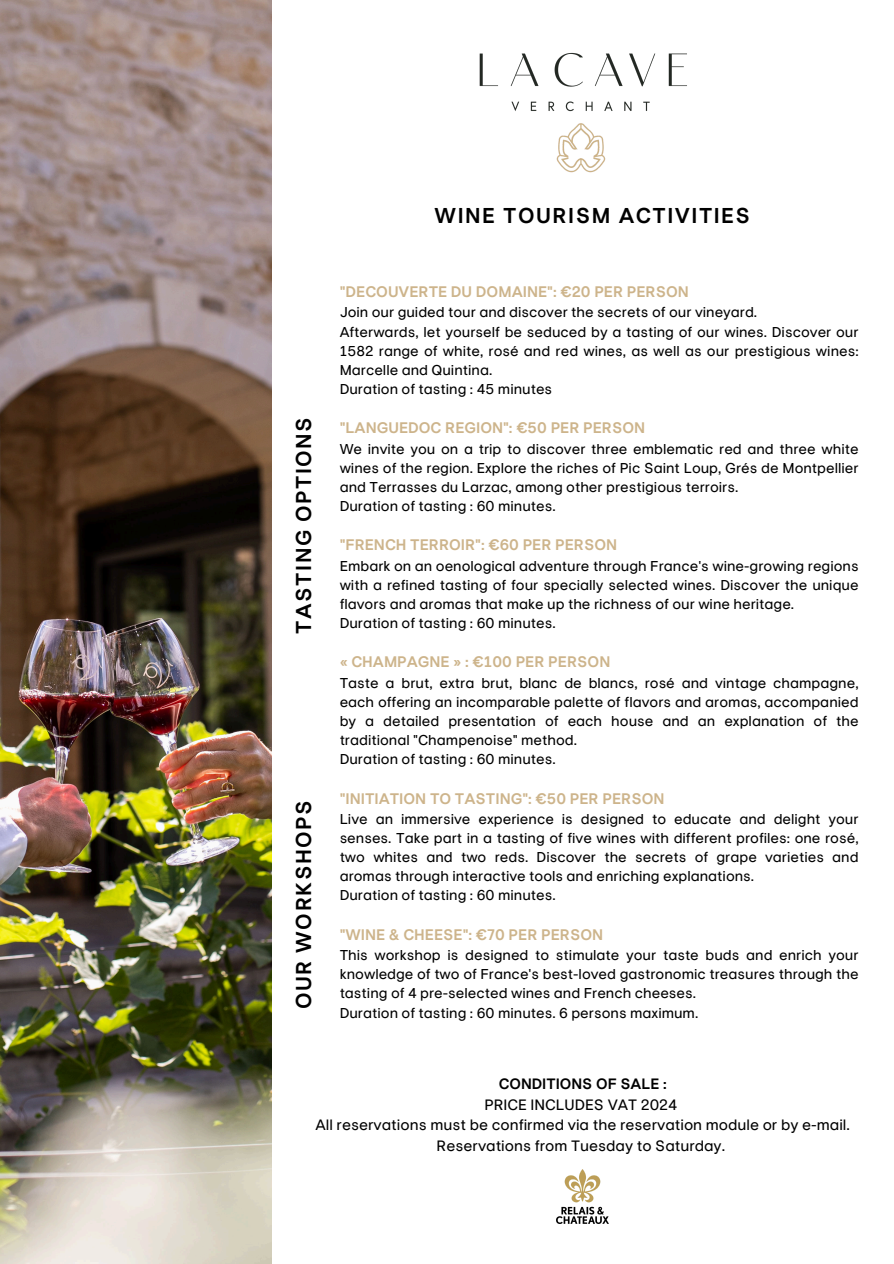
<style>
.page{position:relative;width:894px;height:1264px;background:#fff}
.page>*{position:absolute;margin:0;border:0;box-sizing:border-box;transform-origin:0 0}
.t1{font:700 21.45px "Europa Nuova";letter-spacing:.07em;color:#000}
.t2{font:700 15.3px "Europa Nuova";color:#cdb48b}
.t3{font:15px/20.2px "Europa Nuova";color:#000;text-align:center}
.t4{font:700 15px "Europa Nuova";color:#000}
.t5{font:14.25px/19.2px "Europa Nuova";color:#000}
</style>
<div class="page">
<img style="left:479px;top:52px;width:208px;height:121px">
<img style="left:0;top:0;width:272px;height:1263px">
<img style="left:556px;top:1169px;width:52px;height:54px">
<h1 class="t1" style="left:290px;top:633px;width:218px;rotate:-90deg">TASTING OPTIONS</h1>
<h1 class="t1" style="left:290px;top:1009px;width:211px;rotate:-90deg">OUR WORKSHOPS</h1>
<h1 class="t1" style="left:434px;top:202px;width:317px">WINE TOURISM ACTIVITIES</h1>
<p class="t2" style="left:339px;top:282px;width:351px">"DECOUVERTE DU DOMAINE": €20 PER PERSON</p>
<p class="t5" style="left:339px;top:303px;width:520px">Join our guided tour and discover the secrets of our vineyard.<br>Afterwards, let yourself be seduced by a tasting of our wines. Discover our 1582 range of white, rosé and red wines, as well as our prestigious wines:<br>Marcelle and Quintina.<br>Duration of tasting : 45 minutes</p>
<p class="t2" style="left:339px;top:418px;width:307px">"LANGUEDOC REGION": €50 PER PERSON</p>
<p class="t5" style="left:339px;top:439px;width:520px">We invite you on a trip to discover three emblematic red and three white wines of the region. Explore the riches of Pic Saint Loup, Grés de Montpellier and Terrasses du Larzac, among other prestigious terroirs.<br>Duration of tasting : 60 minutes.</p>
<p class="t2" style="left:339px;top:535px;width:279px">"FRENCH TERROIR": €60 PER PERSON</p>
<p class="t5" style="left:339px;top:556px;width:520px">Embark on an oenological adventure through France's wine-growing regions with a refined tasting of four specially selected wines. Discover the unique flavors and aromas that make up the richness of our wine heritage.<br>Duration of tasting : 60 minutes.</p>
<p class="t2" style="left:339px;top:652px;width:272px">« CHAMPAGNE » : €100 PER PERSON</p>
<p class="t5" style="left:339px;top:673px;width:520px">Taste a brut, extra brut, blanc de blancs, rosé and vintage champagne, each offering an incomparable palette of flavors and aromas, accompanied by a detailed presentation of each house and an explanation of the traditional "Champenoise" method.<br>Duration of tasting : 60 minutes.</p>
<p class="t2" style="left:339px;top:788px;width:326px">"INITIATION TO TASTING": €50 PER PERSON</p>
<p class="t5" style="left:339px;top:809px;width:520px">Live an immersive experience is designed to educate and delight your senses. Take part in a tasting of five wines with different profiles: one rosé, two whites and two reds. Discover the secrets of grape varieties and aromas through interactive tools and enriching explanations.<br>Duration of tasting : 60 minutes.</p>
<p class="t2" style="left:339px;top:924px;width:265px">"WINE &amp; CHEESE": €70 PER PERSON</p>
<p class="t5" style="left:339px;top:945px;width:520px">This workshop is designed to stimulate your taste buds and enrich your knowledge of two of France's best-loved gastronomic treasures through the tasting of 4 pre-selected wines and French cheeses.<br>Duration of tasting : 60 minutes. 6 persons maximum.</p>
<p class="t4" style="left:498px;top:1073px;width:169px">CONDITIONS OF SALE :</p>
<p class="t3" style="left:315px;top:1094px;width:536px">PRICE INCLUDES VAT 2024<br>All reservations must be confirmed via the reservation module or by e-mail.<br>Reservations from Tuesday to Saturday.</p>
</div>
